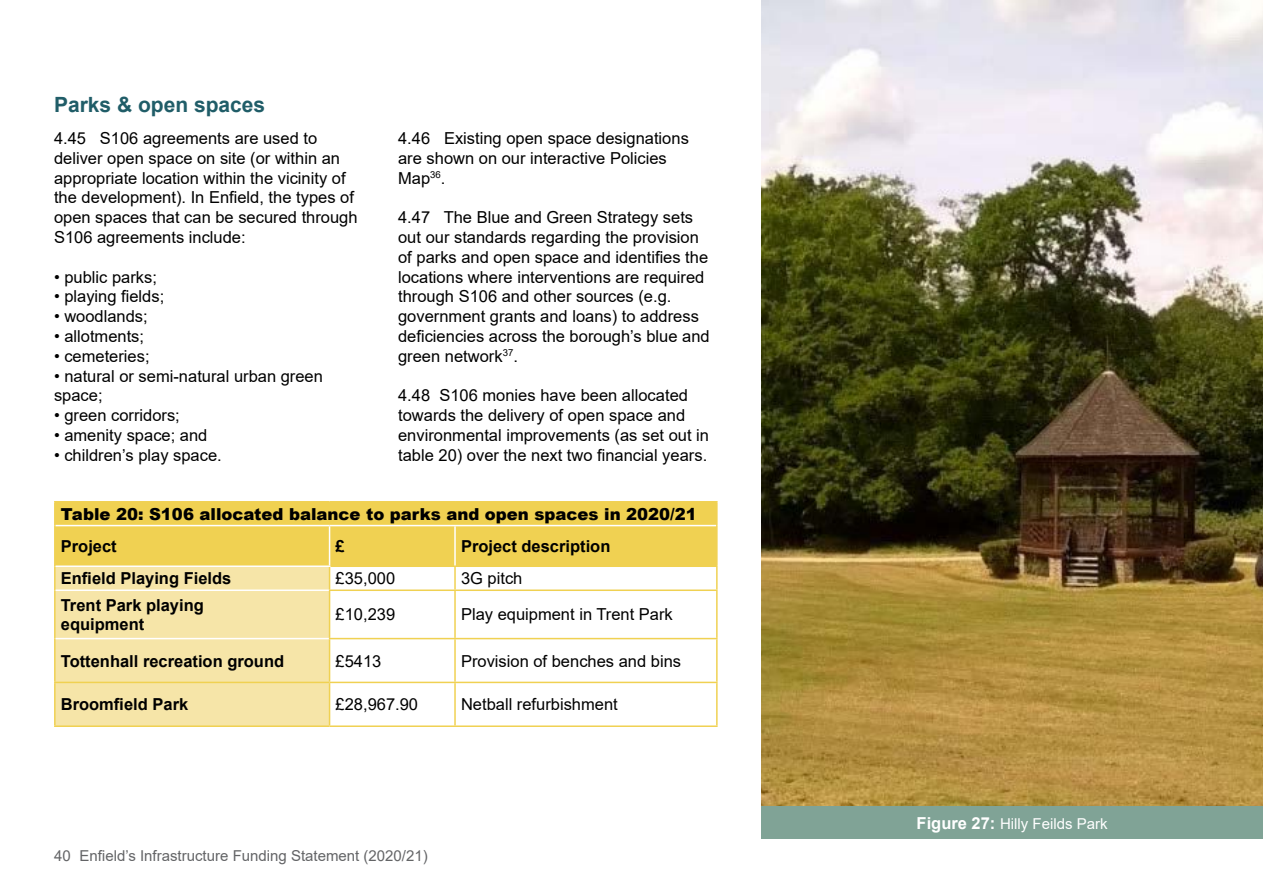
<style>
.page{position:relative;width:1263px;height:893px;background:#fff}
.page>*{position:absolute;margin:0;border:0;box-sizing:border-box;transform-origin:0 0}
.t1{font:700 21px "Arial";color:#205d68}
.t2{font:16.5px/19.8px "Arial";color:#000}
.t3{font:700 16.5px/19.8px "Arial";color:#000}
.t4{font:900 16.5px "Arial";color:#000}
.t5{font:15px "Arial";color:#636466}
.t6{font:15px "Arial";color:#fff}
.s1{font-weight:700;font-size:16.5px}
</style>
<div class="page">
<hr style="left:54px;top:501px;width:276px;height:1px;background:#f0d152">
<hr style="left:54px;top:502px;width:2px;height:24px;background:#f0d152">
<hr style="left:330px;top:501px;width:125px;height:1px;background:#f0d152">
<hr style="left:455px;top:501px;width:263px;height:1px;background:#f0d152">
<hr style="left:716px;top:502px;width:2px;height:24px;background:#f0d152">
<hr style="left:54px;top:526px;width:2px;height:40px;background:#f0d152">
<hr style="left:716px;top:526px;width:2px;height:39px;background:#f0d152">
<hr style="left:54px;top:566px;width:2px;height:24px;background:#f0d152">
<svg style="left:55px;top:502px;width:662px;height:223px"></svg>
<hr style="left:455px;top:565px;width:263px;height:2px;background:#f0d152">
<hr style="left:454px;top:567px;width:2px;height:22px;background:#f0d152">
<hr style="left:716px;top:567px;width:2px;height:22px;background:#f0d152">
<hr style="left:54px;top:590px;width:2px;height:49px;background:#f0d152">
<hr style="left:329px;top:589px;width:126px;height:2px;background:#f0d152">
<hr style="left:329px;top:591px;width:1px;height:47px;background:#f0d152">
<hr style="left:455px;top:589px;width:263px;height:2px;background:#f0d152">
<hr style="left:454px;top:591px;width:2px;height:47px;background:#f0d152">
<hr style="left:716px;top:591px;width:2px;height:47px;background:#f0d152">
<hr style="left:54px;top:639px;width:2px;height:43px;background:#f0d152">
<hr style="left:329px;top:638px;width:126px;height:1px;background:#f0d152">
<hr style="left:329px;top:639px;width:1px;height:43px;background:#f0d152">
<hr style="left:455px;top:638px;width:263px;height:1px;background:#f0d152">
<hr style="left:454px;top:639px;width:2px;height:43px;background:#f0d152">
<hr style="left:716px;top:639px;width:2px;height:43px;background:#f0d152">
<hr style="left:54px;top:683px;width:2px;height:42px;background:#f0d152">
<hr style="left:330px;top:682px;width:125px;height:1px;background:#f0d152">
<hr style="left:329px;top:683px;width:1px;height:42px;background:#f0d152">
<hr style="left:455px;top:682px;width:263px;height:1px;background:#f0d152">
<hr style="left:454px;top:683px;width:2px;height:42px;background:#f0d152">
<hr style="left:716px;top:683px;width:2px;height:42px;background:#f0d152">
<hr style="left:330px;top:725px;width:125px;height:2px;background:#f0d152">
<hr style="left:455px;top:725px;width:263px;height:2px;background:#f0d152">
<hr style="left:330px;top:525px;width:125px;height:1px;background:#fff">
<hr style="left:329px;top:526px;width:1px;height:39px;background:#fff">
<hr style="left:455px;top:525px;width:261px;height:1px;background:#fff">
<hr style="left:454px;top:526px;width:2px;height:39px;background:#fff">
<hr style="left:56px;top:525px;width:274px;height:1px;background:#fff">
<hr style="left:56px;top:565px;width:274px;height:2px;background:#fff">
<hr style="left:56px;top:589px;width:273px;height:2px;background:#fff">
<hr style="left:56px;top:638px;width:273px;height:1px;background:#fff">
<hr style="left:54px;top:682px;width:276px;height:1px;background:#f0d152">
<hr style="left:54px;top:725px;width:276px;height:2px;background:#f0d152">
<img style="left:761px;top:1px;width:502px;height:805px">
<div style="left:761px;top:806px;width:502px;height:33px;background:#80a396"></div>
<p class="t1" style="left:54px;top:90px;width:213px">Parks &amp; open spaces</p>
<p class="t2" style="left:54px;top:128px;width:305px">4.45 S106 agreements are used to deliver open space on site (or within an appropriate location within the vicinity of the development). In Enfield, the types of open spaces that can be secured through S106 agreements include:</p>
<p class="t2" style="left:54px;top:267px;width:104px">• public parks;</p>
<p class="t2" style="left:54px;top:287px;width:112px">• playing fields;</p>
<p class="t2" style="left:54px;top:306px;width:95px">• woodlands;</p>
<p class="t2" style="left:54px;top:326px;width:92px">• allotments;</p>
<p class="t2" style="left:54px;top:346px;width:97px">• cemeteries;</p>
<p class="t2" style="left:54px;top:366px;width:270px">• natural or semi-natural urban green space;</p>
<p class="t2" style="left:54px;top:405px;width:127px">• green corridors;</p>
<p class="t2" style="left:54px;top:425px;width:155px">• amenity space; and</p>
<p class="t2" style="left:54px;top:445px;width:169px">• children’s play space.</p>
<p class="t2" style="left:398px;top:128px;width:292px">4.46 Existing open space designations are shown on our interactive Policies<br>Map<sup>36</sup>.</p>
<p class="t2" style="left:398px;top:207px;width:313px">4.47 The Blue and Green Strategy sets out our standards regarding the provision of parks and open space and identifies the locations where interventions are required through S106 and other sources (e.g. government grants and loans) to address deficiencies across the borough’s blue and green network<sup>37</sup>.</p>
<p class="t2" style="left:398px;top:386px;width:312px">4.48 S106 monies have been allocated towards the delivery of open space and environmental improvements (as set out in table 20) over the next two financial years.</p>
<p class="t4" style="left:61px;top:502px;width:637px">Table 20: S106 allocated balance to parks and open spaces in 2020/21</p>
<p class="t3" style="left:61px;top:536px;width:57px">Project</p>
<p class="t3" style="left:336px;top:536px;width:11px">£</p>
<p class="t3" style="left:461px;top:536px;width:151px">Project description</p>
<p class="t3" style="left:61px;top:569px;width:172px">Enfield Playing Fields</p>
<p class="t2" style="left:336px;top:568px;width:61px">£35,000</p>
<p class="t2" style="left:461px;top:568px;width:63px">3G pitch</p>
<p class="t3" style="left:61px;top:595px;width:145px">Trent Park playing equipment</p>
<p class="t2" style="left:336px;top:605px;width:61px">£10,239</p>
<p class="t2" style="left:461px;top:605px;width:213px">Play equipment in Trent Park</p>
<p class="t3" style="left:61px;top:651px;width:225px">Tottenhall recreation ground</p>
<p class="t2" style="left:336px;top:651px;width:47px">£5413</p>
<p class="t2" style="left:461px;top:651px;width:222px">Provision of benches and bins</p>
<p class="t3" style="left:61px;top:695px;width:129px">Broomfield Park</p>
<p class="t2" style="left:336px;top:694px;width:84px">£28,967.90</p>
<p class="t2" style="left:461px;top:694px;width:158px">Netball refurbishment</p>
<p class="t5" style="left:54px;top:845px;width:375px">40 Enfield’s Infrastructure Funding Statement (2020/21)</p>
<p class="t6" style="left:916px;top:813px;width:192px"><span class="s1">Figure 27:</span> Hilly Feilds Park</p>
</div>
